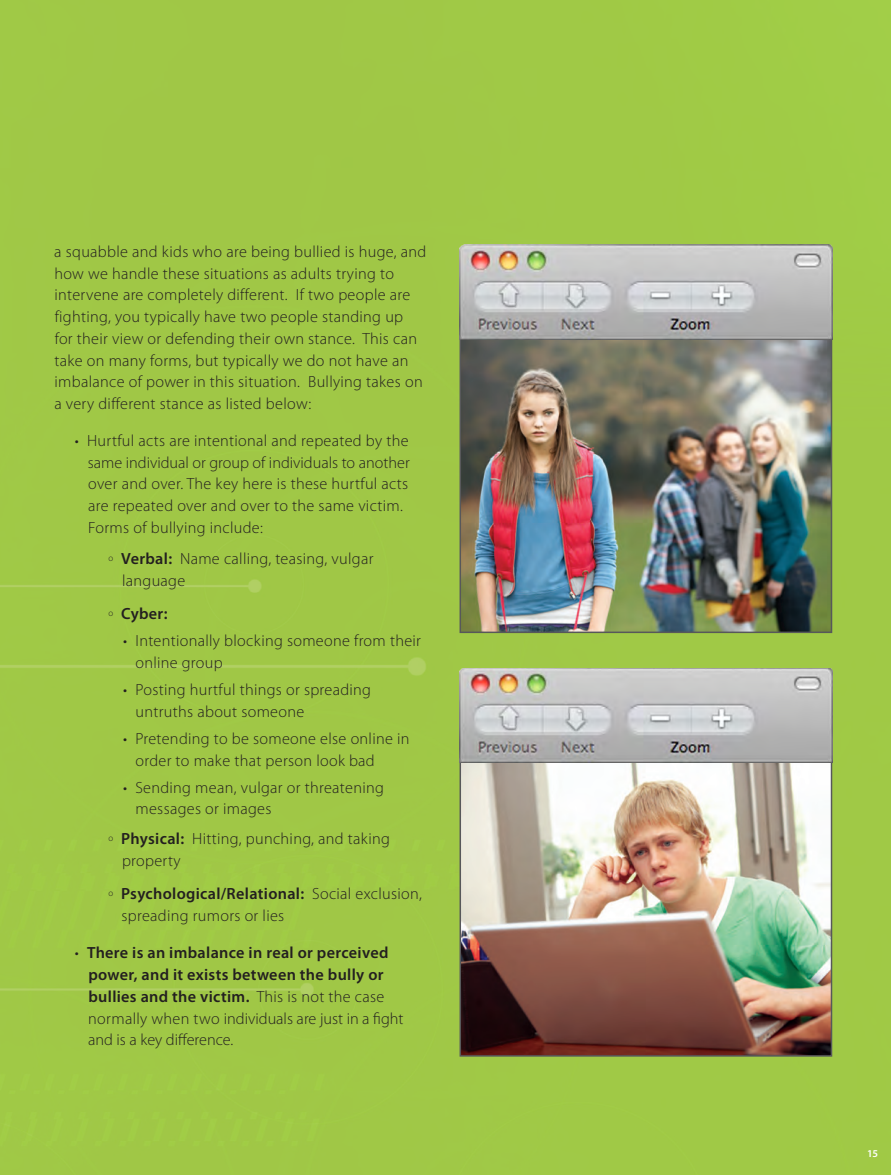
<style>
.page{position:relative;width:891px;height:1175px;background:#fff}
.page>*{position:absolute;margin:0;border:0;box-sizing:border-box;transform-origin:0 0}
.t1{font:300 16.2px/21.8px "Myriad Pro";letter-spacing:.02em;color:#231f20}
.t2{font:600 16.2px/21.8px "Myriad Pro";letter-spacing:.02em;color:#231f20}
.t3{font:600 10.5px "Myriad Pro";color:#fff}
.s1{font-weight:600}
.s2{font-weight:300}
</style>
<div class="page">
<div style="left:0;top:0;width:891px;height:1174px;background:#a0c846"></div>
<img style="left:459px;top:244px;width:373px;height:388px">
<div style="left:460px;top:338px;width:372px;height:295px;border:2px solid #57585a"></div>
<img style="left:463px;top:764px;width:366px;height:289px">
<div style="left:460px;top:761px;width:372px;height:295px;border:2px solid #57585a"></div>
<img style="left:459px;top:668px;width:373px;height:94px">
<p class="t1" style="left:54px;top:241px;width:374px">a squabble and kids who are being bullied is huge, and how we handle these situations as adults trying to intervene are completely different. If two people are fighting, you typically have two people standing up<br>for their view or defending their own stance. This can take on many forms, but typically we do not have an imbalance of power in this situation. Bullying takes on a very different stance as listed below:</p>
<p class="t1" style="left:88px;top:430px;width:323px;text-indent:-13px">• Hurtful acts are intentional and repeated by the same individual or group of individuals to another over and over. The key here is these hurtful acts are repeated over and over to the same victim.<br>Forms of bullying include:</p>
<p class="t1" style="left:122px;top:548px;width:253px;text-indent:-14px"><sup>o</sup> <span class="s1">Verbal:</span> Name calling, teasing, vulgar language</p>
<p class="t2" style="left:109px;top:602px;width:60px"><sup>o</sup> Cyber:</p>
<p class="t1" style="left:135px;top:630px;width:287px;text-indent:-12px">• Intentionally blocking someone from their online group</p>
<p class="t1" style="left:136px;top:679px;width:237px;text-indent:-12px">• Posting hurtful things or spreading untruths about someone</p>
<p class="t1" style="left:135px;top:727px;width:276px;text-indent:-12px">• Pretending to be someone else online in order to make that person look bad</p>
<p class="t1" style="left:136px;top:776px;width:250px;text-indent:-12px">• Sending mean, vulgar or threatening messages or images</p>
<p class="t1" style="left:122px;top:828px;width:269px;text-indent:-13px"><sup>o</sup> <span class="s1">Physical:</span> Hitting, punching, and taking property</p>
<p class="t1" style="left:122px;top:883px;width:302px;text-indent:-13px"><sup>o</sup> <span class="s1">Psychological/Relational:</span> Social exclusion, spreading rumors or lies</p>
<p class="t2" style="left:88px;top:941px;width:317px;text-indent:-13px"><span class="s2">•</span> There is an imbalance in real or perceived power, and it exists between the bully or bullies and the victim. <span class="s2">This is not the case normally when two individuals are just in a fight and is a key difference.</span></p>
<p class="t3" style="left:867px;top:1147px;width:13px">15</p>
</div>
